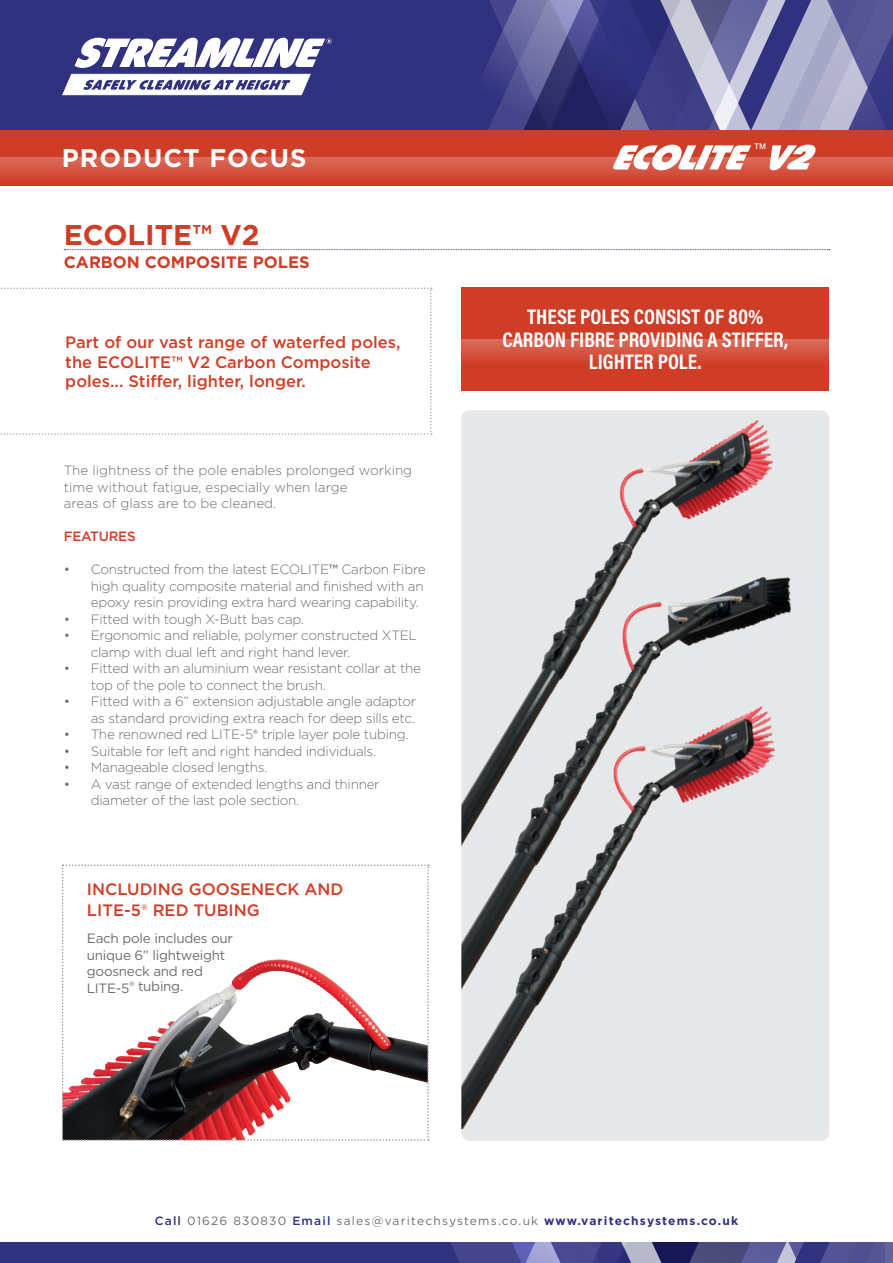
<style>
.page{position:relative;width:893px;height:1263px;background:#fff}
.page>*{position:absolute;margin:0;border:0;box-sizing:border-box;transform-origin:0 0}
.Spec_Sheets{font:700 28.5px "Gotham";color:#d03d27}
.Spec_Sheets-2{font:700 25.5px "Gotham";letter-spacing:.04em;color:#fff}
.Spec_Sheets-3{font:700 21.3px/22.5px "Acumin Pro Cond";color:#fff;text-align:center}
.t1{font:500 16.5px/19.5px "Gotham";color:#d13e27}
.Spec_Sheets-4{font:500 16.5px/20.9px "Gotham";color:#d03d27}
.Spec_Sheets-5{font:700 16.5px "Gotham";color:#d03d27}
.t2{font:300 13.5px/16.5px "Gotham";letter-spacing:-.02em;color:#6c6d70}
.t3{font:300 13.5px/16.5px "Gotham";color:#6c6d70}
.t4{font:13.5px/16.5px "Gotham";letter-spacing:-.02em;color:#6c6d70}
.t5{font:500 13.5px "Gotham";letter-spacing:-.02em;color:#d03d27}
.t6{font:12px "Gotham";letter-spacing:.1em;color:#6c6d70}
.s1{font-weight:500}
.s2{font-weight:400}
.s3{font-weight:500;color:#30317f}
.s4{font-weight:700;color:#30317f}
</style>
<div class="page">
<div style="left:0;top:0;width:892px;height:130px;background:#30317f"></div>
<svg style="left:74px;top:38px;width:258px;height:30px"></svg>
<svg style="left:62px;top:74px;width:249px;height:21px"></svg>
<svg style="left:484px;top:0;width:409px;height:130px"></svg>
<div style="left:0;top:1242px;width:885px;height:21px;background:#30317f"></div>
<svg style="left:450px;top:1242px;width:443px;height:21px"></svg>
<div style="left:0;top:130px;width:893px;height:55px;background:#d03d27"></div>
<svg style="left:0;top:157px;width:893px;height:29px"></svg>
<svg style="left:0;top:288px;width:432px;height:147px"></svg>
<svg style="left:64px;top:249px;width:766px;height:1px"></svg>
<svg style="left:62px;top:864px;width:367px;height:277px"></svg>
<svg style="left:613px;top:143px;width:203px;height:27px"></svg>
<img style="left:461px;top:410px;width:368px;height:140px">
<img style="left:461px;top:550px;width:368px;height:110px">
<img style="left:461px;top:660px;width:368px;height:469px">
<div style="left:461px;top:288px;width:368px;height:103px;background:#d03d27"></div>
<svg style="left:461px;top:340px;width:368px;height:20px"></svg>
<p class="Spec_Sheets-2" style="left:62px;top:141px;width:246px">PRODUCT FOCUS</p>
<p class="Spec_Sheets" style="left:64px;top:216px;width:197px">ECOLITE™ V2</p>
<p class="Spec_Sheets-5" style="left:64px;top:251px;width:247px">CARBON COMPOSITE POLES</p>
<p class="t1" style="left:65px;top:332px;width:337px">Part of our vast range of waterfed poles, the ECOLITE™ V2 Carbon Composite poles... Stiffer, lighter, longer.</p>
<p class="t3" style="left:64px;top:462px;width:350px">The lightness of the pole enables prolonged working time without fatigue, especially when large</p>
<p class="t3" style="left:64px;top:495px;width:214px">areas of glass are to be cleaned.</p>
<p class="t5" style="left:64px;top:528px;width:73px">FEATURES</p>
<p class="t2" style="left:91px;top:561px;width:336px;text-indent:-27px">• Constructed from the latest ECOLITE<span class="s1">™</span> Carbon Fibre high quality composite material and finished with an epoxy resin providing extra hard wearing capability.</p>
<p class="t2" style="left:64px;top:610px;width:242px">• Fitted with tough X-Butt bas cap.</p>
<p class="t2" style="left:91px;top:627px;width:328px;text-indent:-27px">• Ergonomic and reliable, polymer constructed XTEL clamp with dual left and right hand lever.</p>
<p class="t2" style="left:91px;top:660px;width:332px;text-indent:-27px">• Fitted with an aluminium wear resistant collar at the top of the pole to connect the brush.</p>
<p class="t2" style="left:64px;top:693px;width:354px;text-align:right">• Fitted with a 6” extension adjustable angle adaptor as standard providing extra reach for deep sills etc.</p>
<p class="t2" style="left:64px;top:726px;width:346px">• The renowned red LITE-5<span class="s2">®</span> triple layer pole tubing.</p>
<p class="t2" style="left:64px;top:742px;width:314px">• Suitable for left and right handed individuals.</p>
<p class="t2" style="left:64px;top:759px;width:205px">• Manageable closed lengths.</p>
<p class="t2" style="left:91px;top:775px;width:290px;text-indent:-27px">• A vast range of extended lengths and thinner diameter of the last pole section.</p>
<p class="Spec_Sheets-4" style="left:87px;top:879px;width:258px">INCLUDING GOOSENECK AND<br>LITE-5<span class="s2">®</span> RED TUBING</p>
<p class="t4" style="left:87px;top:930px;width:148px">Each pole includes our unique 6” lightweight goosneck and red</p>
<p class="t4" style="left:87px;top:978px;width:98px">LITE-5® tubing.</p>
<p class="Spec_Sheets-3" style="left:502px;top:305px;width:287px">THESE POLES CONSIST OF 80%<br>CARBON FIBRE PROVIDING A STIFFER,<br>LIGHTER POLE.</p>
<p class="t6" style="left:155px;top:1213px;width:585px"><span class="s3">Call</span> 01626 830830 <span class="s3">Email</span> sales@varitechsystems.co.uk <span class="s4">www.varitechsystems.co.uk</span></p>
</div>
